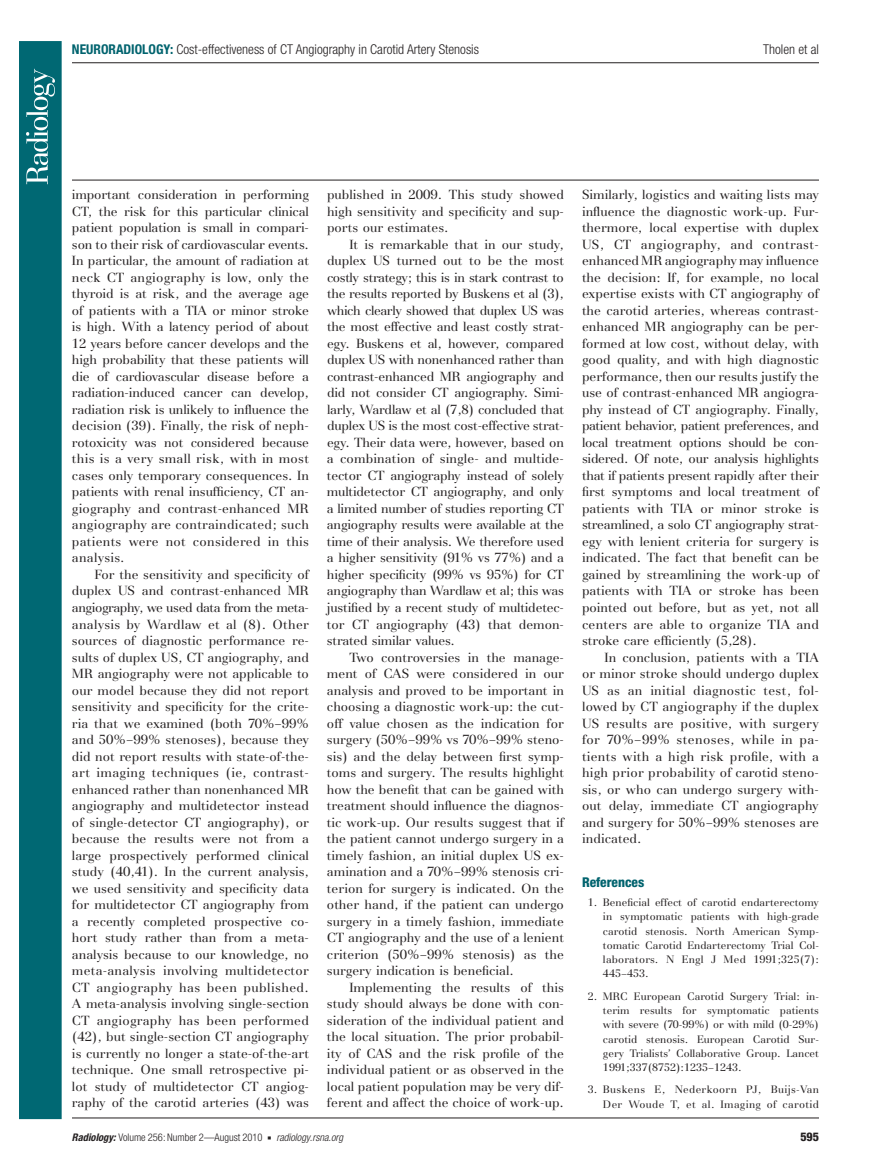
<style>
.page{position:relative;width:891px;height:1175px;background:#fff}
.page>*{position:absolute;margin:0;border:0;box-sizing:border-box;transform-origin:0 0}
.t1{font:300 condensed 13.5px "Helvetica Neue";color:#231f20}
.t2{font:800 condensed 13.5px "Helvetica Neue";color:#00636e}
.t3{font:13.2px/16.5px "AT Basilia";color:#231f20;text-align:justify}
.t4{font:800 condensed 12px "Helvetica Neue";color:#231f20}
.t5{font:10.8px/14.2px "AT Basilia";color:#231f20;text-align:justify}
.t6{font:10.8px/14.2px "AT Basilia";letter-spacing:.03em;color:#231f20;text-align:right}
.t7{font:300 condensed 10.5px "Helvetica Neue";color:#231f20}
.s1{font-weight:700;color:#00636e}
.s2{font-weight:700;font-style:italic}
.s3{font-family:"Universal Newswith Comm Pi";font-weight:400;font-stretch:normal;font-size:6px}
.s4{font-style:italic}
</style>
<div class="page">
<div style="left:19px;top:41px;width:43px;height:1078px;background:#006873;border:2px solid #006873"></div>
<svg style="left:26px;top:69px;width:29px;height:115px"></svg>
<hr style="left:72px;top:180px;width:747px;height:1px;background:#231f20">
<hr style="left:72px;top:1117px;width:747px;height:1px;background:#231f20">
<hr style="left:72px;top:62px;width:747px;height:1px;background:#231f20">
<p class="t1" style="left:72px;top:44px;width:408px"><span class="s1">NEURORADIOLOGY:</span> Cost-effectiveness of CT Angiography in Carotid Artery Stenosis</p>
<p class="t1" style="left:763px;top:44px;width:57px">Tholen et al</p>
<p class="t3" style="left:72px;top:188px;width:239px">important consideration in performing CT, the risk for this particular clinical patient population is small in compari&shy;son to their risk of cardiovascular events.<br>In particular, the amount of radiation at neck CT angiography is low, only the thyroid is at risk, and the average age of patients with a TIA or minor stroke is high. With a latency period of about 12 years before cancer develops and the high probability that these patients will die of cardiovascular disease before a radiation-induced cancer can develop, radiation risk is unlikely to influence the decision ( 39 ). Finally, the risk of neph&shy;rotoxicity was not considered because this is a very small risk, with in most cases only temporary consequences. In patients with renal insufficiency, CT an&shy;giography and contrast-enhanced MR angiography are contraindicated; such patients were not considered in this analysis.</p>
<p class="t3" style="left:72px;top:567px;width:239px;text-indent:22px">For the sensitivity and specificity of duplex US and contrast-enhanced MR angiography, we used data from the meta&shy;analysis by Wardlaw et al ( 8 ). Other sources of diagnostic performance re&shy;sults of duplex US, CT angiography, and MR angiography were not applicable to our model because they did not report sensitivity and specificity for the crite&shy;ria that we examined (both 70%–99% and 50%–99% stenoses), because they did not report results with state-of-the&shy;art imaging techniques (ie, contrast&shy;enhanced rather than nonenhanced MR angiography and multidetector instead of single-detector CT angiography), or because the results were not from a large prospectively performed clinical study ( 40,41 ). In the current analysis, we used sensitivity and specificity data for multidetector CT angiography from a recently completed prospective co&shy;hort study rather than from a meta&shy;analysis because to our knowledge, no meta-analysis involving multidetector CT angiography has been published.<br>A meta-analysis involving single-section CT angiography has been performed ( 42 ), but single-section CT angiography is currently no longer a state-of-the-art technique. One small retrospective pi&shy;lot study of multidetector CT angiog&shy;raphy of the carotid arteries ( 43 ) was</p>
<p class="t3" style="left:327px;top:188px;width:239px">published in 2009. This study showed high sensitivity and specificity and sup&shy;ports our estimates.</p>
<p class="t3" style="left:327px;top:237px;width:239px;text-indent:23px">It is remarkable that in our study, duplex US turned out to be the most costly strategy; this is in stark contrast to the results reported by Buskens et al ( 3 ), which clearly showed that duplex US was the most effective and least costly strat&shy;egy. Buskens et al, however, compared duplex US with nonenhanced rather than contrast-enhanced MR angiography and did not consider CT angiography. Simi&shy;larly, Wardlaw et al ( 7,8 ) concluded that duplex US is the most cost-effective strat&shy;egy. Their data were, however, based on a combination of single- and multide&shy;tector CT angiography instead of solely multidetector CT angiography, and only a limited number of studies reporting CT angiography results were available at the time of their analysis. We therefore used a higher sensitivity (91% vs 77%) and a higher specificity (99% vs 95%) for CT angiography than Wardlaw et al; this was justified by a recent study of multidetec&shy;tor CT angiography ( 43 ) that demon&shy;strated similar values.</p>
<p class="t3" style="left:327px;top:650px;width:239px;text-indent:22px">Two controversies in the manage&shy;ment of CAS were considered in our analysis and proved to be important in choosing a diagnostic work-up: the cut&shy;off value chosen as the indication for surgery (50%–99% vs 70%–99% steno&shy;sis) and the delay between first symp&shy;toms and surgery. The results highlight how the benefit that can be gained with treatment should influence the diagnos&shy;tic work-up. Our results suggest that if the patient cannot undergo surgery in a timely fashion, an initial duplex US ex&shy;amination and a 70%–99% stenosis cri&shy;terion for surgery is indicated. On the other hand, if the patient can undergo surgery in a timely fashion, immediate CT angiography and the use of a lenient criterion (50%–99% stenosis) as the surgery indication is beneficial.</p>
<p class="t3" style="left:327px;top:980px;width:239px;text-indent:22px">Implementing the results of this study should always be done with con&shy;sideration of the individual patient and the local situation. The prior probabil&shy;ity of CAS and the risk profile of the individual patient or as observed in the local patient population may be very dif&shy;ferent and affect the choice of work-up.</p>
<p class="t3" style="left:582px;top:188px;width:239px">Similarly, logistics and waiting lists may influence the diagnostic work-up. Fur&shy;thermore, local expertise with duplex US, CT angiography, and contrast&shy;enhanced MR angiography may influence the decision: If, for example, no local expertise exists with CT angiography of the carotid arteries, whereas contrast&shy;enhanced MR angiography can be per&shy;formed at low cost, without delay, with good quality, and with high diagnostic performance, then our results justify the use of contrast-enhanced MR angiogra&shy;phy instead of CT angiography. Finally, patient behavior, patient preferences, and local treatment options should be con&shy;sidered. Of note, our analysis highlights that if patients present rapidly after their first symptoms and local treatment of patients with TIA or minor stroke is streamlined, a solo CT angiography strat&shy;egy with lenient criteria for surgery is indicated. The fact that benefit can be gained by streamlining the work-up of patients with TIA or stroke has been pointed out before, but as yet, not all centers are able to organize TIA and stroke care efficiently ( 5,28 ).</p>
<p class="t3" style="left:582px;top:650px;width:239px;text-indent:22px">In conclusion, patients with a TIA or minor stroke should undergo duplex US as an initial diagnostic test, fol&shy;lowed by CT angiography if the duplex US results are positive, with surgery for 70%–99% stenoses, while in pa&shy;tients with a high risk profile, with a high prior probability of carotid steno&shy;sis, or who can undergo surgery with&shy;out delay, immediate CT angiography and surgery for 50%–99% stenoses are indicated.</p>
<p class="t2" style="left:582px;top:877px;width:64px">References</p>
<p class="t5" style="left:603px;top:896px;width:218px;text-indent:-15px">1 . Beneficial effect of carotid endarterectomy in symptomatic patients with high-grade carotid stenosis. North American Symp&shy;tomatic Carotid Endarterectomy Trial Col&shy;laborators . N Engl J Med 1991 ; 325 ( 7 ):<br>445 – 453 .</p>
<p class="t5" style="left:603px;top:990px;width:218px;text-indent:-15px">2 . MRC European Carotid Surgery Trial: in&shy;terim results for symptomatic patients with severe (70-99%) or with mild (0-29%) carotid stenosis. European Carotid Sur&shy;gery Trialists’ Collaborative Group . Lancet 1991 ; 337 ( 8752 ): 1235 – 1243 .</p>
<p class="t6" style="left:588px;top:1083px;width:233px">3 . Buskens E , Nederkoorn PJ , Buijs-Van<br>Der Woude T , et al . Imaging of carotid</p>
<p class="t7" style="left:72px;top:1133px;width:273px"><span class="s2">Radiology:</span> Volume 256: Number 2—August 2010 <span class="s3">n</span> <span class="s4">radiology.rsna.org</span></p>
<p class="t4" style="left:801px;top:1132px;width:20px">595</p>
</div>
